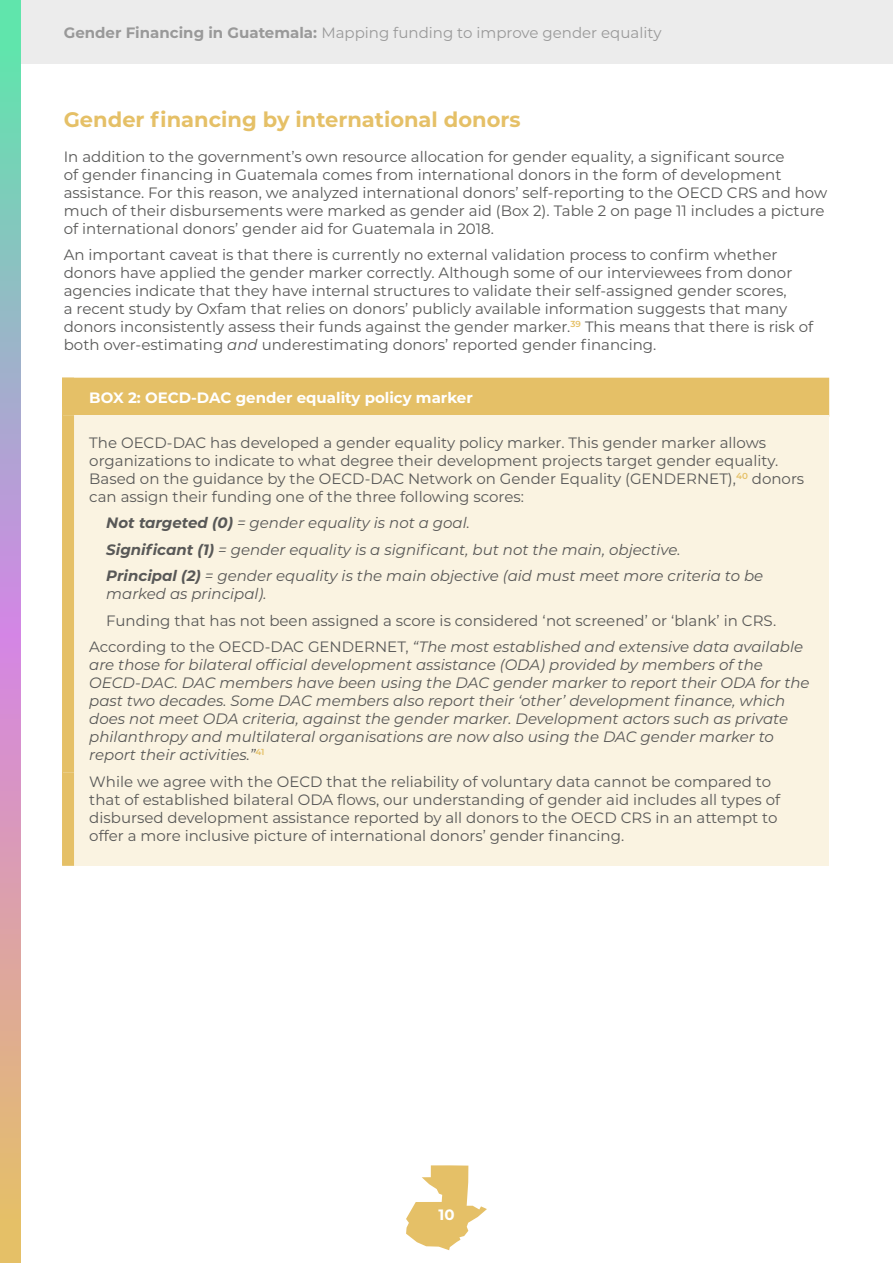
<style>
.page{position:relative;width:893px;height:1263px;background:#fff}
.page>*{position:absolute;margin:0;border:0;box-sizing:border-box;transform-origin:0 0}
.Header_2{font:700 21px "Montserrat";color:#e5c067}
.Body_Text{font:15px/18px "Montserrat";color:#585857}
.Box_Body{font:italic 15px/18px "Montserrat";color:#585857}
.Box_Body-2{font:15px/18px "Montserrat";color:#585857}
.t1{font:15px "Montserrat";color:#999}
.Box_Whole_Left_Thick{font:700 15px "Montserrat";color:#fff}
.s1{font-weight:700}
.s2{font-style:italic}
.s3{font-style:normal}
</style>
<div class="page">
<svg style="left:406px;top:1165px;width:81px;height:85px"></svg>
<div style="left:0;top:0;width:893px;height:64px;background:#ececec"></div>
<svg style="left:0;top:0;width:21px;height:1263px;background:#b9aeb4"></svg>
<div style="left:62px;top:378px;width:767px;height:39px;background:#e5c067"></div>
<div style="left:64px;top:415px;width:765px;height:374px;background:#faf3e1"></div>
<div style="left:62px;top:415px;width:12px;height:374px;background:#e5c067"></div>
<div style="left:64px;top:772px;width:765px;height:94px;background:#faf3e1"></div>
<div style="left:62px;top:772px;width:12px;height:94px;background:#e5c067"></div>
<p class="t1" style="left:64px;top:22px;width:599px"><span class="s1">Gender Financing in Guatemala:</span> Mapping funding to improve gender equality</p>
<p class="Header_2" style="left:64px;top:104px;width:458px">Gender financing by international donors</p>
<p class="Body_Text" style="left:64px;top:147px;width:765px">In addition to the government’s own resource allocation for gender equality, a significant source<br>of gender financing in Guatemala comes from international donors in the form of development assistance. For this reason, we analyzed international donors’ self-reporting to the OECD CRS and how much of their disbursements were marked as gender aid (Box 2). Table 2 on page 11 includes a picture of international donors’ gender aid for Guatemala in 2018.</p>
<p class="Body_Text" style="left:64px;top:245px;width:751px">An important caveat is that there is currently no external validation process to confirm whether donors have applied the gender marker correctly. Although some of our interviewees from donor agencies indicate that they have internal structures to validate their self-assigned gender scores,<br>a recent study by Oxfam that relies on donors’ publicly available information suggests that many donors inconsistently assess their funds against the gender marker.<sup>39</sup> This means that there is risk of both over-estimating <span class="s2">and</span> underestimating donors’ reported gender financing.</p>
<p class="Box_Whole_Left_Thick" style="left:89px;top:387px;width:385px">BOX 2: OECD-DAC gender equality policy marker</p>
<p class="Box_Body-2" style="left:89px;top:433px;width:716px">The OECD-DAC has developed a gender equality policy marker. This gender marker allows organizations to indicate to what degree their development projects target gender equality.<br>Based on the guidance by the OECD-DAC Network on Gender Equality (GENDERNET),<sup>40</sup> donors can assign their funding one of the three following scores:</p>
<p class="Box_Body" style="left:106px;top:513px;width:365px"><span class="s1">Not targeted (0)</span> = gender equality is not a goal.</p>
<p class="Box_Body" style="left:106px;top:540px;width:576px"><span class="s1">Significant (1)</span> = gender equality is a significant, but not the main, objective.</p>
<p class="Box_Body" style="left:106px;top:566px;width:658px"><span class="s1">Principal (2)</span> = gender equality is the main objective (aid must meet more criteria to be marked as principal).</p>
<p class="Box_Body-2" style="left:106px;top:611px;width:671px">Funding that has not been assigned a score is considered ‘not screened’ or ‘blank’ in CRS.</p>
<p class="Box_Body" style="left:89px;top:637px;width:722px"><span class="s3">According to the OECD-DAC GENDERNET,</span> “The most established and extensive data available are those for bilateral official development assistance (ODA) provided by members of the OECD-DAC. DAC members have been using the DAC gender marker to report their ODA for the past two decades. Some DAC members also report their ‘other’ development finance, which does not meet ODA criteria, against the gender marker. Development actors such as private philanthropy and multilateral organisations are now also using the DAC gender marker to report their activities.”<sup>41</sup></p>
<p class="Box_Body-2" style="left:89px;top:772px;width:692px">While we agree with the OECD that the reliability of voluntary data cannot be compared to that of established bilateral ODA flows, our understanding of gender aid includes all types of disbursed development assistance reported by all donors to the OECD CRS in an attempt to offer a more inclusive picture of international donors’ gender financing.</p>
<p class="Box_Whole_Left_Thick" style="left:438px;top:1204px;width:18px">10</p>
</div>
